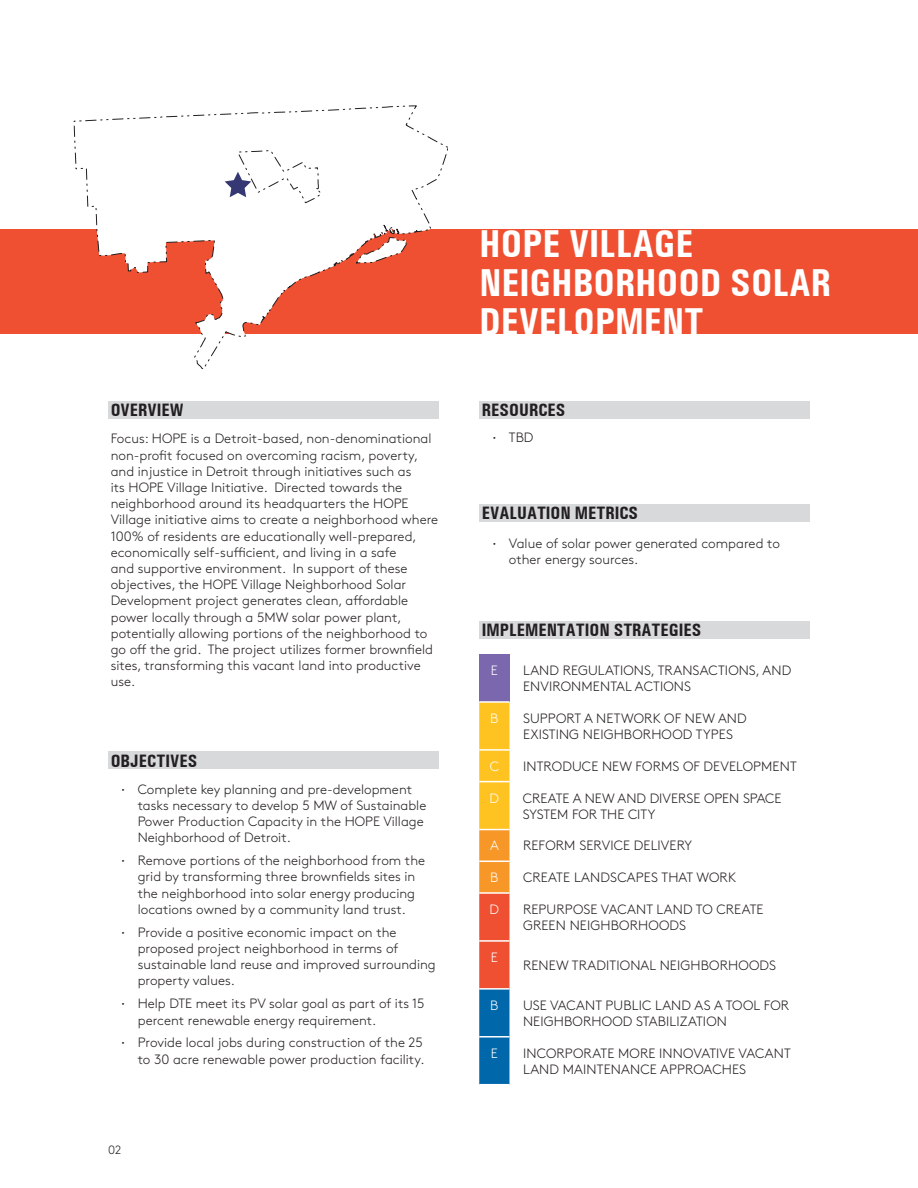
<style>
.page{position:relative;width:918px;height:1188px;background:#fff}
.page>*{position:absolute;margin:0;border:0;box-sizing:border-box;transform-origin:0 0}
.CHARTER_TITLE{font:700 condensed 39px/39px "Univers";color:#fff}
.legend_title{font:700 condensed 18px "Univers";color:#231f20}
.Body_copy{font:300 13.5px/16.2px "Brown Pro";color:#231f20}
.Numbered_List{font:300 13.5px/16.2px "Brown Pro";letter-spacing:.01em;color:#231f20}
.Body_copy-2{font:300 13.5px "Brown Pro";color:#fff}
.t1{font:300 12px "Brown Pro";color:#231f20}
.s1{font-family:"Candara";font-weight:400}
</style>
<div class="page">
<div style="left:0;top:229px;width:918px;height:105px;background:#ef5032"></div>
<div style="left:479px;top:654px;width:30px;height:48px;background:#7a67ae"></div>
<svg style="left:479px;top:703px;width:30px;height:381px;background:#ba894c"></svg>
<hr style="left:479px;top:701px;width:30px;height:2px;background:#fff">
<hr style="left:479px;top:749px;width:30px;height:2px;background:#fff">
<hr style="left:479px;top:781px;width:30px;height:1px;background:#fff">
<hr style="left:479px;top:829px;width:30px;height:1px;background:#fff">
<hr style="left:479px;top:861px;width:30px;height:1px;background:#fff">
<hr style="left:479px;top:892px;width:30px;height:2px;background:#fff">
<hr style="left:479px;top:940px;width:30px;height:2px;background:#fff">
<hr style="left:479px;top:988px;width:30px;height:2px;background:#fff">
<hr style="left:479px;top:1036px;width:30px;height:2px;background:#fff">
<div style="left:479px;top:621px;width:331px;height:18px;background:#d8d9db"></div>
<div style="left:108px;top:401px;width:331px;height:18px;background:#d8d9db"></div>
<div style="left:479px;top:401px;width:331px;height:17px;background:#d8d9db"></div>
<div style="left:479px;top:504px;width:331px;height:18px;background:#d8d9db"></div>
<div style="left:108px;top:752px;width:331px;height:17px;background:#d8d9db"></div>
<svg style="left:74px;top:105px;width:374px;height:265px"></svg>
<svg style="left:225px;top:172px;width:26px;height:25px"></svg>
<p class="legend_title" style="left:111px;top:400px;width:74px">OVERVIEW</p>
<p class="Body_copy" style="left:111px;top:430px;width:329px">Focus: HOPE is a Detroit-based, non-denominational non-profit focused on overcoming racism, poverty, and injustice in Detroit through initiatives such as<br>its HOPE Village Initiative. Directed towards the neighborhood around its headquarters the HOPE Village initiative aims to create a neighborhood where 100% of residents are educationally well-prepared, economically self-sufficient, and living in a safe<br>and supportive environment. In support of these objectives, the HOPE Village Neighborhood Solar Development project generates clean, affordable power locally through a 5MW solar power plant, potentially allowing portions of the neighborhood to go off the grid. The project utilizes former brownfield sites, transforming this vacant land into productive use.</p>
<p class="legend_title" style="left:111px;top:750px;width:88px">OBJECTIVES</p>
<p class="Body_copy" style="left:138px;top:780px;width:290px;text-indent:-16px"><span class="s1">·</span> Complete key planning and pre-development tasks necessary to develop 5 MW of Sustainable Power Production Capacity in the HOPE Village Neighborhood of Detroit.</p>
<p class="Body_copy" style="left:122px;top:852px;width:305px;text-align:center"><span class="s1">·</span> Remove portions of the neighborhood from the grid by transforming three brownfields sites in<br>the neighborhood into solar energy producing locations owned by a community land trust.</p>
<p class="Body_copy" style="left:138px;top:923px;width:300px;text-indent:-16px"><span class="s1">·</span> Provide a positive economic impact on the proposed project neighborhood in terms of sustainable land reuse and improved surrounding property values.</p>
<p class="Body_copy" style="left:138px;top:995px;width:288px;text-indent:-16px"><span class="s1">·</span> Help DTE meet its PV solar goal as part of its 15 percent renewable energy requirement.</p>
<p class="Body_copy" style="left:122px;top:1034px;width:305px;text-align:right"><span class="s1">·</span> Provide local jobs during construction of the 25 to 30 acre renewable power production facility.</p>
<p class="t1" style="left:108px;top:1141px;width:15px">02</p>
<p class="CHARTER_TITLE" style="left:479px;top:224px;width:353px">HOPE VILLAGE<br>NEIGHBORHOOD SOLAR<br>DEVELOPMENT</p>
<p class="legend_title" style="left:482px;top:399px;width:85px">RESOURCES</p>
<p class="Body_copy" style="left:493px;top:428px;width:42px"><span class="s1">·</span> TBD</p>
<p class="legend_title" style="left:482px;top:503px;width:158px">EVALUATION METRICS</p>
<p class="Body_copy" style="left:509px;top:534px;width:273px;text-indent:-16px"><span class="s1">·</span> Value of solar power generated compared to other energy sources.</p>
<p class="legend_title" style="left:482px;top:619px;width:221px">IMPLEMENTATION STRATEGIES</p>
<p class="Body_copy-2" style="left:491px;top:660px;width:9px">E</p>
<p class="Numbered_List" style="left:523px;top:661px;width:270px">LAND REGULATIONS, TRANSACTIONS, AND<br>ENVIRONMENTAL ACTIONS</p>
<p class="Body_copy-2" style="left:490px;top:708px;width:10px">B</p>
<p class="Body_copy" style="left:523px;top:709px;width:225px">SUPPORT A NETWORK OF NEW AND<br>EXISTING NEIGHBORHOOD TYPES</p>
<p class="Body_copy-2" style="left:490px;top:756px;width:11px">C</p>
<p class="Body_copy" style="left:523px;top:757px;width:275px">INTRODUCE NEW FORMS OF DEVELOPMENT</p>
<p class="Body_copy-2" style="left:490px;top:788px;width:11px">D</p>
<p class="Body_copy" style="left:523px;top:789px;width:260px">CREATE A NEW AND DIVERSE OPEN SPACE<br>SYSTEM FOR THE CITY</p>
<p class="Body_copy-2" style="left:490px;top:836px;width:10px">A</p>
<p class="Body_copy" style="left:523px;top:837px;width:171px">REFORM SERVICE DELIVERY</p>
<p class="Body_copy-2" style="left:490px;top:868px;width:10px">B</p>
<p class="Body_copy" style="left:523px;top:868px;width:215px">CREATE LANDSCAPES THAT WORK</p>
<p class="Body_copy-2" style="left:490px;top:899px;width:11px">D</p>
<p class="Body_copy" style="left:523px;top:900px;width:242px">REPURPOSE VACANT LAND TO CREATE<br>GREEN NEIGHBORHOODS</p>
<p class="Body_copy-2" style="left:491px;top:947px;width:9px">E</p>
<p class="Body_copy" style="left:523px;top:956px;width:255px">RENEW TRADITIONAL NEIGHBORHOODS</p>
<p class="Body_copy-2" style="left:490px;top:995px;width:10px">B</p>
<p class="Body_copy" style="left:523px;top:996px;width:268px">USE VACANT PUBLIC LAND AS A TOOL FOR<br>NEIGHBORHOOD STABILIZATION</p>
<p class="Body_copy-2" style="left:491px;top:1043px;width:9px">E</p>
<p class="Body_copy" style="left:523px;top:1044px;width:269px">INCORPORATE MORE INNOVATIVE VACANT<br>LAND MAINTENANCE APPROACHES</p>
</div>
